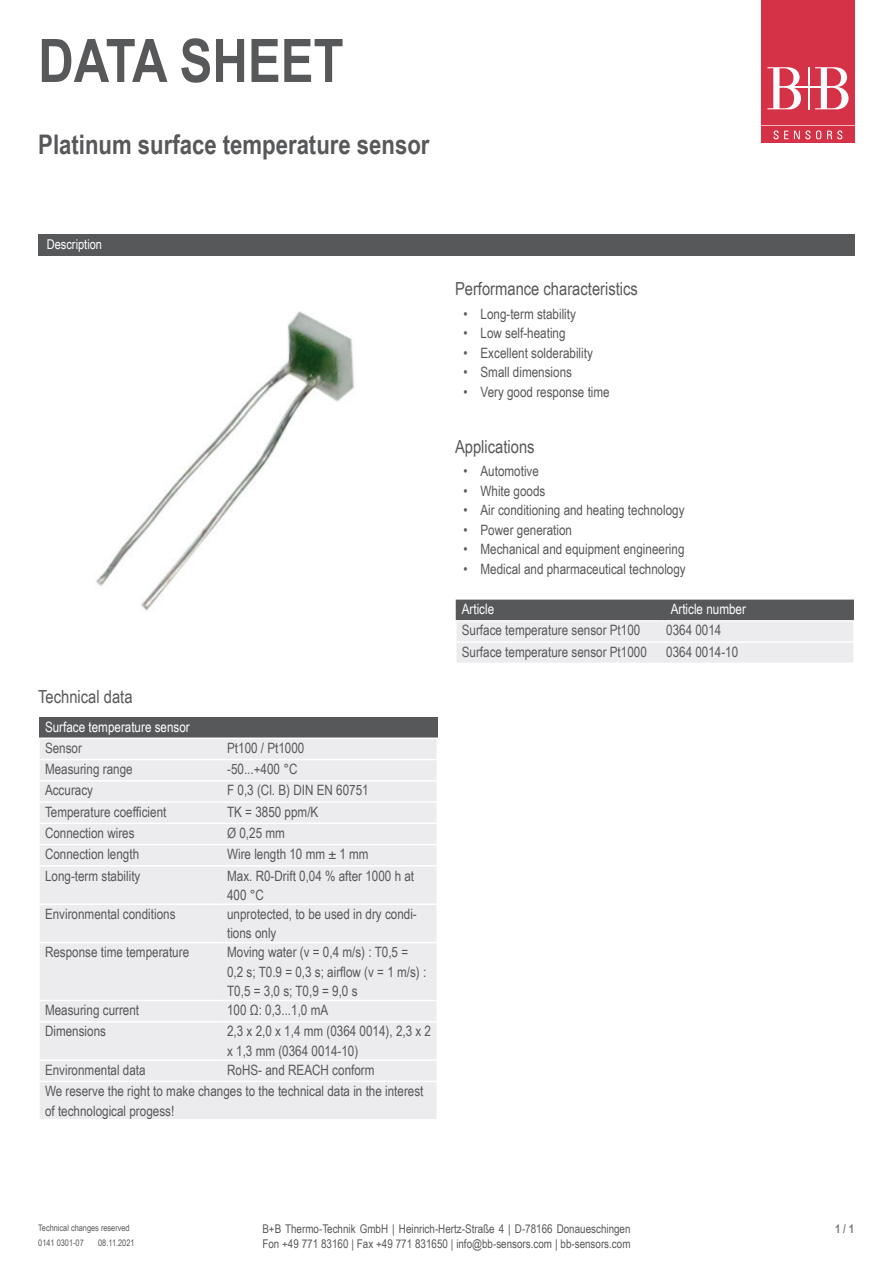
<style>
.page{position:relative;width:893px;height:1263px;background:#fff}
.page>*{position:absolute;margin:0;border:0;box-sizing:border-box;transform-origin:0 0}
.t1{font:700 60px "Arial Narrow";color:#57585a}
.t2{font:700 27px "Arial Narrow";color:#57585a}
.t3{font:18px "Arial Narrow";color:#57585a}
.t4{font:14.25px/19.5px "Arial Narrow";color:#57585a}
.t5{font:14.25px "Arial Narrow";color:#fff}
.t6{font:13.5px "Arial Narrow";color:#fff}
.t7{font:12px/14.4px "Arial Narrow";color:#57585a}
.t8{font:700 12px "Arial Narrow";color:#787a7d}
.t9{font:9px/15px "Arial Narrow";color:#57585a}
</style>
<div class="page">
<div style="left:38px;top:234px;width:817px;height:21px;background:#57585a"></div>
<div style="left:39px;top:717px;width:398px;height:21px;background:#57585a"></div>
<div style="left:40px;top:739px;width:396px;height:380px;background:#ececee"></div>
<hr style="left:38px;top:759px;width:183px;height:1px;background:#fff">
<hr style="left:221px;top:759px;width:217px;height:1px;background:#fff">
<hr style="left:38px;top:780px;width:183px;height:1px;background:#fff">
<hr style="left:221px;top:780px;width:217px;height:1px;background:#fff">
<hr style="left:38px;top:801px;width:183px;height:2px;background:#fff">
<hr style="left:221px;top:801px;width:217px;height:2px;background:#fff">
<hr style="left:38px;top:822px;width:183px;height:2px;background:#fff">
<hr style="left:221px;top:822px;width:217px;height:2px;background:#fff">
<hr style="left:38px;top:844px;width:183px;height:1px;background:#fff">
<hr style="left:221px;top:844px;width:217px;height:1px;background:#fff">
<hr style="left:38px;top:865px;width:183px;height:2px;background:#fff">
<hr style="left:221px;top:865px;width:217px;height:2px;background:#fff">
<hr style="left:38px;top:903px;width:183px;height:2px;background:#fff">
<hr style="left:221px;top:903px;width:217px;height:2px;background:#fff">
<hr style="left:38px;top:942px;width:183px;height:1px;background:#fff">
<hr style="left:221px;top:942px;width:217px;height:1px;background:#fff">
<hr style="left:38px;top:1000px;width:183px;height:1px;background:#fff">
<hr style="left:221px;top:1000px;width:217px;height:1px;background:#fff">
<hr style="left:38px;top:1021px;width:183px;height:1px;background:#fff">
<hr style="left:221px;top:1021px;width:217px;height:1px;background:#fff">
<hr style="left:38px;top:1059px;width:183px;height:2px;background:#fff">
<hr style="left:221px;top:1059px;width:217px;height:2px;background:#fff">
<hr style="left:38px;top:1081px;width:183px;height:1px;background:#fff">
<hr style="left:221px;top:1081px;width:217px;height:1px;background:#fff">
<hr style="left:38px;top:737px;width:183px;height:2px;background:#fff">
<hr style="left:221px;top:737px;width:217px;height:2px;background:#fff">
<img style="left:96px;top:311px;width:259px;height:300px">
<svg style="left:455px;top:600px;width:399px;height:63px;background:#bdbdbf"></svg>
<hr style="left:665px;top:620px;width:190px;height:2px;background:#fff">
<div style="left:761px;top:126px;width:94px;height:17px;background:#d63247"></div>
<svg style="left:761px;top:0;width:94px;height:139px"></svg>
<h1 class="t1" style="left:38px;top:15px;width:307px">DATA SHEET</h1>
<h2 class="t2" style="left:38px;top:124px;width:393px">Platinum surface temperature sensor</h2>
<p class="t6" style="left:47px;top:235px;width:57px">Description</p>
<p class="t6" style="left:72px;top:235px;width:57px">Description</p>
<p class="t3" style="left:38px;top:683px;width:96px">Technical data</p>
<p class="t5" style="left:45px;top:716px;width:146px">Surface temperature sensor</p>
<p class="t4" style="left:45px;top:738px;width:39px">Sensor</p>
<p class="t4" style="left:227px;top:738px;width:79px">Pt100 / Pt1000</p>
<p class="t4" style="left:45px;top:759px;width:89px">Measuring range</p>
<p class="t4" style="left:227px;top:759px;width:72px">-50...+400 °C</p>
<p class="t4" style="left:45px;top:780px;width:50px">Accuracy</p>
<p class="t4" style="left:227px;top:780px;width:143px">F 0,3 (Cl. B) DIN EN 60751</p>
<p class="t4" style="left:45px;top:801px;width:123px">Temperature coefficient</p>
<p class="t4" style="left:227px;top:801px;width:93px">TK = 3850 ppm/K</p>
<p class="t4" style="left:45px;top:823px;width:91px">Connection wires</p>
<p class="t4" style="left:227px;top:823px;width:59px">Ø 0,25 mm</p>
<p class="t4" style="left:45px;top:844px;width:96px">Connection length</p>
<p class="t4" style="left:227px;top:844px;width:143px">Wire length 10 mm ± 1 mm</p>
<p class="t4" style="left:45px;top:865px;width:97px">Long-term stability</p>
<p class="t4" style="left:227px;top:865px;width:189px">Max. R0-Drift 0,04 % after 1000 h at<br>400 °C</p>
<p class="t4" style="left:45px;top:903px;width:132px">Environmental conditions</p>
<p class="t4" style="left:227px;top:903px;width:191px">unprotected, to be used in dry condi&shy;tions only</p>
<p class="t4" style="left:45px;top:942px;width:146px">Response time temperature</p>
<p class="t4" style="left:227px;top:942px;width:201px">Moving water (v = 0,4 m/s) : T0,5 =<br>0,2 s; T0.9 = 0,3 s; airflow (v = 1 m/s) :<br>T0,5 = 3,0 s; T0,9 = 9,0 s</p>
<p class="t4" style="left:45px;top:1000px;width:96px">Measuring current</p>
<p class="t4" style="left:227px;top:1000px;width:103px">100 Ω: 0,3...1,0 mA</p>
<p class="t4" style="left:45px;top:1021px;width:63px">Dimensions</p>
<p class="t4" style="left:227px;top:1021px;width:205px">2,3 x 2,0 x 1,4 mm (0364 0014), 2,3 x 2 x 1,3 mm (0364 0014-10)</p>
<p class="t4" style="left:45px;top:1059px;width:102px">Environmental data</p>
<p class="t4" style="left:45px;top:1058px;width:380px;line-height:21.3px;text-indent:182px">RoHS- and REACH conform<br>We reserve the right to make changes to the technical data in the interest</p>
<p class="t4" style="left:45px;top:1100px;width:131px">of technological progess!</p>
<p class="t3" style="left:455px;top:275px;width:184px">Performance characteristics</p>
<p class="t4" style="left:463px;top:303px;width:114px">• Long-term stability</p>
<p class="t4" style="left:463px;top:323px;width:104px">• Low self-heating</p>
<p class="t4" style="left:463px;top:342px;width:131px">• Excellent solderability</p>
<p class="t4" style="left:463px;top:362px;width:110px">• Small dimensions</p>
<p class="t4" style="left:463px;top:381px;width:148px">• Very good response time</p>
<p class="t3" style="left:455px;top:433px;width:81px">Applications</p>
<p class="t4" style="left:463px;top:461px;width:77px">• Automotive</p>
<p class="t4" style="left:463px;top:480px;width:83px">• White goods</p>
<p class="t4" style="left:463px;top:500px;width:222px">• Air conditioning and heating technology</p>
<p class="t4" style="left:463px;top:519px;width:110px">• Power generation</p>
<p class="t4" style="left:463px;top:539px;width:222px">• Mechanical and equipment engineering</p>
<p class="t4" style="left:463px;top:558px;width:224px">• Medical and pharmaceutical technology</p>
<p class="t5" style="left:462px;top:599px;width:34px">Article</p>
<p class="t5" style="left:671px;top:599px;width:77px">Article number</p>
<p class="t4" style="left:462px;top:620px;width:180px">Surface temperature sensor Pt100</p>
<p class="t4" style="left:666px;top:620px;width:57px">0364 0014</p>
<p class="t4" style="left:462px;top:641px;width:187px">Surface temperature sensor Pt1000</p>
<p class="t4" style="left:666px;top:641px;width:74px">0364 0014-10</p>
<p class="t9" style="left:38px;top:1220px;width:93px">Technical changes reserved<br>0141 0301-07</p>
<p class="t9" style="left:98px;top:1235px;width:38px">08.11.2021</p>
<p class="t7" style="left:262px;top:1221px;width:370px">B+B Thermo-Technik GmbH | Heinrich-Hertz-Straße 4 | D-78166 Donaueschingen<br>Fon +49 771 83160 | Fax +49 771 831650 | info@bb-sensors.com | bb-sensors.com</p>
<p class="t8" style="left:835px;top:1219px;width:21px">1 / 1</p>
</div>
